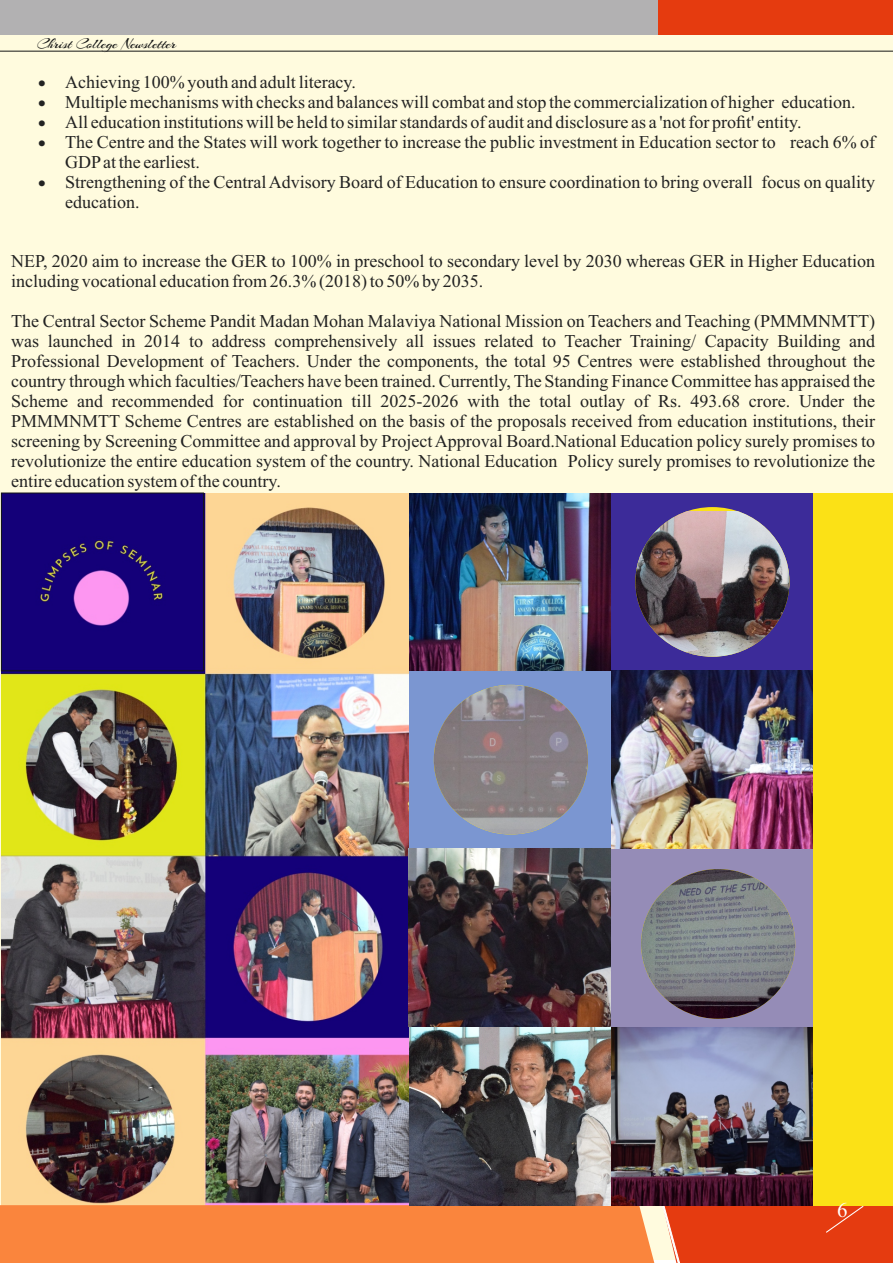
<style>
.page{position:relative;width:893px;height:1263px;background:#fff}
.page>*{position:absolute;margin:0;border:0;box-sizing:border-box;transform-origin:0 0}
.t1{font:21px "Times New Roman";color:#fff}
.t2{font:18px/20px "Times New Roman";color:#222}
.t3{font:15px "Arizonia";color:#151616}
</style>
<div class="page">
<div style="left:0;top:3px;width:893px;height:1257px;background:#fffbde"></div>
<img style="left:1px;top:493px;width:409px;height:712px">
<div style="left:0;top:1205px;width:654px;height:58px;background:#fa853d"></div>
<div style="left:662px;top:1205px;width:231px;height:58px;background:#e53b10"></div>
<div style="left:0;top:0;width:893px;height:35px;background:#b2b1b2"></div>
<div style="left:658px;top:0;width:235px;height:35px;background:#e53b0f"></div>
<hr style="left:0;top:51px;width:893px;height:1px;background:#151616">
<div style="left:1px;top:493px;width:203px;height:178px;border:1px solid #151616"></div>
<img style="left:410px;top:493px;width:201px;height:178px">
<div style="left:611px;top:493px;width:202px;height:178px;background:#3c2b99"></div>
<div style="left:409px;top:671px;width:202px;height:178px;background:#7b96d1"></div>
<img style="left:611px;top:671px;width:202px;height:177px">
<img style="left:410px;top:1028px;width:201px;height:177px">
<img style="left:611px;top:1028px;width:202px;height:177px">
<div style="left:611px;top:849px;width:202px;height:178px;background:#958cb7"></div>
<img style="left:434px;top:685px;width:154px;height:149px;border-radius:50%">
<img style="left:635px;top:511px;width:154px;height:146px">
<img style="left:641px;top:869px;width:154px;height:150px;border-radius:50%">
<img style="left:409px;top:848px;width:202px;height:178px">
<div style="left:813px;top:493px;width:80px;height:713px;background:#fbe116"></div>
<p class="t3" style="left:37px;top:35px;width:141px">Christ College Newsletter</p>
<p class="t2" style="left:38px;top:74px;width:319px">• Achieving 100% youth and adult literacy.</p>
<p class="t2" style="left:38px;top:94px;width:819px">• Multiple mechanisms with checks and balances will combat and stop the commercialization of higher education.</p>
<p class="t2" style="left:38px;top:113px;width:765px">• All education institutions will be held to similar standards of audit and disclosure as a 'not for profit' entity.</p>
<p class="t2" style="left:65px;top:133px;width:811px;text-indent:-27px">• The Centre and the States will work together to increase the public investment in Education sector to reach 6% of<br>GDPat the earliest.</p>
<p class="t2" style="left:65px;top:173px;width:812px;text-indent:-27px">• Strengthening of the Central Advisory Board of Education to ensure coordination to bring overall focus on quality education.</p>
<p class="t2" style="left:11px;top:253px;width:866px">NEP, 2020 aim to increase the GER to 100% in preschool to secondary level by 2030 whereas GER in Higher Education including vocational education from 26.3% (2018) to 50% by 2035.</p>
<p class="t2" style="left:11px;top:313px;width:866px;text-align:justify">The Central Sector Scheme Pandit Madan Mohan Malaviya National Mission on Teachers and Teaching (PMMMNMTT) was launched in 2014 to address comprehensively all issues related to Teacher Training/ Capacity Building and Professional Development of Teachers. Under the components, the total 95 Centres were established throughout the country through which faculties/Teachers have been trained. Currently, The Standing Finance Committee has appraised the Scheme and recommended for continuation till 2025-2026 with the total outlay of Rs. 493.68 crore. Under the PMMMNMTT Scheme Centres are established on the basis of the proposals received from education institutions, their screening by Screening Committee and approval by Project Approval Board.National Education policy surely promises to revolutionize the entire education system of the country. National Education Policy surely promises to revolutionize the entire education system of the country.</p>
<p class="t1" style="left:837px;top:1202px;width:12px">6</p>
</div>
